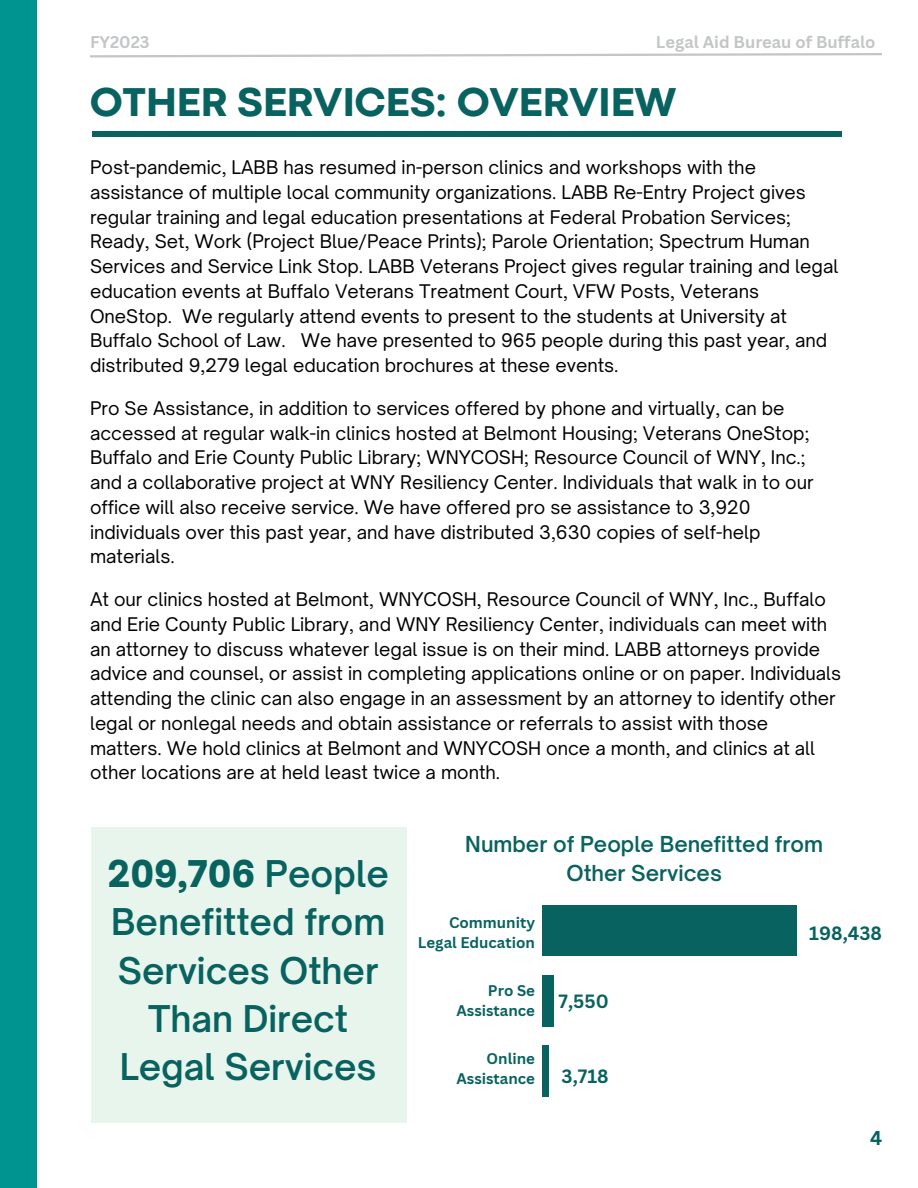
<style>
.page{position:relative;width:918px;height:1188px;background:#fff}
.page>*{position:absolute;margin:0;border:0;box-sizing:border-box;transform-origin:0 0}
.t1{font:800 42px "Codec Pro";color:#08625f}
.t2{font:600 35.25px/48.3px "Open Sauce One";color:#08625f;text-align:center}
.t3{font:600 21px/29.2px "Open Sauce One";color:#08625f;text-align:center}
.t4{font:700 19.5px "Canva Sans";color:#08625f}
.t5{font:700 18.75px "Canva Sans";color:#08625f}
.t6{font:18px/24.8px "Open Sauce One";color:#000}
.t7{font:700 16.5px "Canva Sans";color:#c3c5c6}
.t8{font:700 15px/20.2px "Canva Sans";color:#08625f;text-align:right}
.s1{font-weight:900}
</style>
<div class="page">
<div style="left:0;top:0;width:37px;height:1188px;background:#009490"></div>
<div style="left:92px;top:131px;width:750px;height:5px;background:#08625f"></div>
<svg style="left:90px;top:53px;width:792px;height:5px"></svg>
<div style="left:543px;top:905px;width:254px;height:51px;background:#08625f"></div>
<div style="left:543px;top:975px;width:10px;height:51px;background:#08625f"></div>
<div style="left:543px;top:1045px;width:5px;height:51px;background:#08625f"></div>
<div style="left:92px;top:827px;width:315px;height:296px;background:#e7f5ec"></div>
<p class="t7" style="left:90px;top:31px;width:61px">FY2023</p>
<p class="t7" style="left:656px;top:31px;width:221px">Legal Aid Bureau of Buffalo</p>
<p class="t1" style="left:90px;top:87px;width:588px">OTHER SERVICES: OVERVIEW</p>
<p class="t6" style="left:90px;top:155px;width:750px">Post-pandemic, LABB has resumed in-person clinics and workshops with the assistance of multiple local community organizations. LABB Re-Entry Project gives regular training and legal education presentations at Federal Probation Services; Ready, Set, Work (Project Blue/Peace Prints); Parole Orientation; Spectrum Human Services and Service Link Stop. LABB Veterans Project gives regular training and legal education events at Buffalo Veterans Treatment Court, VFW Posts, Veterans OneStop. We regularly attend events to present to the students at University at Buffalo School of Law. We have presented to 965 people during this past year, and distributed 9,279 legal education brochures at these events.</p>
<p class="t6" style="left:90px;top:396px;width:725px">Pro Se Assistance, in addition to services offered by phone and virtually, can be accessed at regular walk-in clinics hosted at Belmont Housing; Veterans OneStop; Buffalo and Erie County Public Library; WNYCOSH; Resource Council of WNY, Inc.; and a collaborative project at WNY Resiliency Center. Individuals that walk in to our office will also receive service. We have offered pro se assistance to 3,920 individuals over this past year, and have distributed 3,630 copies of self-help materials.</p>
<p class="t6" style="left:90px;top:587px;width:753px">At our clinics hosted at Belmont, WNYCOSH, Resource Council of WNY, Inc., Buffalo and Erie County Public Library, and WNY Resiliency Center, individuals can meet with an attorney to discuss whatever legal issue is on their mind. LABB attorneys provide advice and counsel, or assist in completing applications online or on paper. Individuals attending the clinic can also engage in an assessment by an attorney to identify other legal or nonlegal needs and obtain assistance or referrals to assist with those matters. We hold clinics at Belmont and WNYCOSH once a month, and clinics at all other locations are at held least twice a month.</p>
<p class="t2" style="left:107px;top:849px;width:283px"><span class="s1">209,706</span> People<br>Benefitted from<br>Services Other<br>Than Direct<br>Legal Services</p>
<p class="t3" style="left:465px;top:829px;width:359px">Number of People Benefitted from<br>Other Services</p>
<p class="t8" style="left:418px;top:912px;width:119px">Community<br>Legal Education</p>
<p class="t8" style="left:488px;top:980px;width:49px">Pro Se</p>
<p class="t8" style="left:456px;top:1001px;width:80px">Assistance</p>
<p class="t8" style="left:487px;top:1048px;width:50px">Online</p>
<p class="t8" style="left:456px;top:1068px;width:80px">Assistance</p>
<p class="t5" style="left:559px;top:988px;width:52px">7,550</p>
<p class="t5" style="left:562px;top:1063px;width:49px">3,718</p>
<p class="t5" style="left:809px;top:920px;width:74px">198,438</p>
<p class="t4" style="left:870px;top:1124px;width:14px">4</p>
</div>
